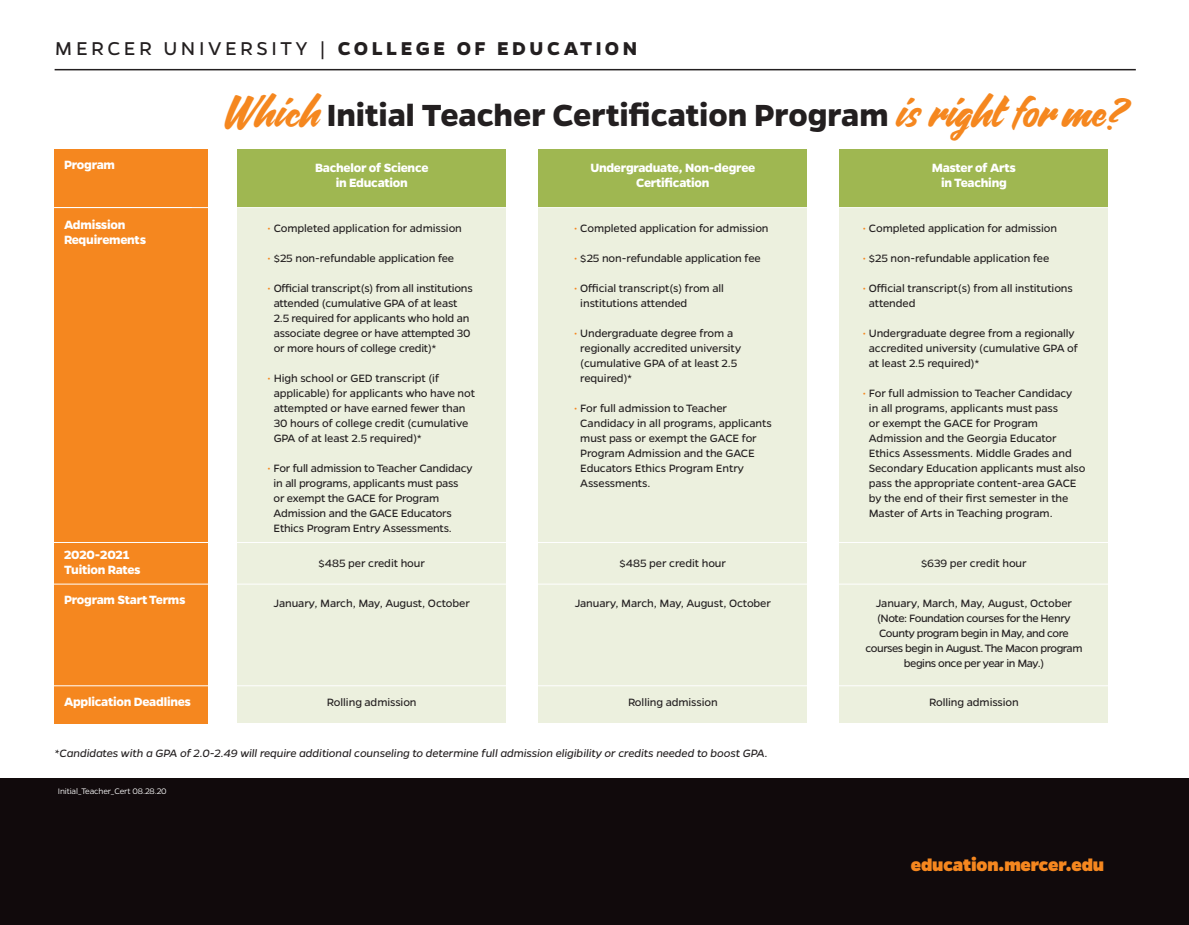
<style>
.page{position:relative;width:1189px;height:925px;background:#fff}
.page>*{position:absolute;margin:0;border:0;box-sizing:border-box;transform-origin:0 0}
.t1{font:700 34.5px "Gentona";color:#231f20}
.Sub_Subs_Tift{font:700 21px "Gentona";letter-spacing:.16em;color:#231f20}
.Text{font:800 19.5px "Gentona";letter-spacing:-.01em;color:#f5871f}
.Column_Header{font:700 13.5px/15px "Gentona";letter-spacing:-.02em;color:#fff;text-align:center}
.Column_Text{font:12px/15px "Gentona";letter-spacing:-.01em;color:#231f20}
.Column_Text-2{font:12px/15px "Gentona";letter-spacing:-.04em;color:#231f20;text-align:center}
.Column_Text-3{font:italic 12px "Gentona";letter-spacing:-.01em;color:#231f20}
.Text_Sheet{font:300 9px "Gentona";letter-spacing:-.02em;color:#fff}
.s1{font-weight:400}
.s2{font-family:"Carosello";font-weight:400;font-size:42px;color:#f5871f}
.s3{color:#f5871f}
</style>
<div class="page">
<div style="left:237px;top:159px;width:268px;height:563px;background:#ecf0de"></div>
<div style="left:237px;top:149px;width:268px;height:58px;background:#9fb751"></div>
<div style="left:839px;top:159px;width:268px;height:563px;background:#ecf0de"></div>
<div style="left:839px;top:149px;width:268px;height:58px;background:#9fb751"></div>
<div style="left:538px;top:159px;width:268px;height:563px;background:#ecf0de"></div>
<div style="left:538px;top:149px;width:268px;height:58px;background:#9fb751"></div>
<div style="left:0;top:778px;width:1188px;height:146px;background:#110a0c"></div>
<div style="left:55px;top:149px;width:153px;height:573px;background:#f5871f"></div>
<hr style="left:55px;top:69px;width:1080px;height:1px;background:#231f20">
<hr style="left:43px;top:207px;width:1092px;height:1px;background:#fff">
<hr style="left:43px;top:542px;width:1092px;height:1px;background:#fff">
<hr style="left:43px;top:685px;width:1092px;height:1px;background:#fff">
<hr style="left:43px;top:583px;width:1092px;height:1px;background:#fff">
<p class="Sub_Subs_Tift" style="left:55px;top:36px;width:584px"><span class="s1">MERCER UNIVERSITY |</span> COLLEGE OF EDUCATION</p>
<p class="Column_Header" style="left:64px;top:157px;width:53px">Program</p>
<p class="Column_Header" style="left:64px;top:217px;width:84px;text-align:left">Admission<br>Requirements</p>
<p class="Column_Header" style="left:64px;top:547px;width:78px;text-align:left">2020-2021<br>Tuition Rates</p>
<p class="Column_Header" style="left:64px;top:592px;width:123px">Program Start Terms</p>
<p class="Column_Header" style="left:64px;top:694px;width:129px">Application Deadlines</p>
<p class="t1" style="left:225px;top:95px;width:901px"><span class="s2">Which</span> Initial Teacher Certification Program <span class="s2">is right for me?</span></p>
<p class="Column_Header" style="left:315px;top:159px;width:115px">Bachelor of Science in Education</p>
<p class="Column_Text" style="left:267px;top:220px;width:196px"><span class="s3">•</span> Completed application for admission</p>
<p class="Column_Text" style="left:267px;top:250px;width:188px"><span class="s3">•</span> $25 non-refundable application fee</p>
<p class="Column_Text" style="left:274px;top:280px;width:200px;text-indent:-6px"><span class="s3">•</span> Official transcript(s) from all institutions attended (cumulative GPA of at least 2.5 required for applicants who hold an associate degree or have attempted 30 or more hours of college credit)*</p>
<p class="Column_Text" style="left:274px;top:370px;width:203px;text-indent:-6px"><span class="s3">•</span> High school or GED transcript (if applicable) for applicants who have not attempted or have earned fewer than 30 hours of college credit (cumulative GPA of at least 2.5 required)*</p>
<p class="Column_Text" style="left:273px;top:460px;width:200px;text-indent:-6px"><span class="s3">•</span> For full admission to Teacher Candidacy in all programs, applicants must pass<br>or exempt the GACE for Program Admission and the GACE Educators Ethics Program Entry Assessments.</p>
<p class="Column_Text" style="left:318px;top:555px;width:108px">$485 per credit hour</p>
<p class="Column_Text" style="left:274px;top:595px;width:198px">January, March, May, August, October</p>
<p class="Column_Text" style="left:327px;top:694px;width:91px">Rolling admission</p>
<p class="Column_Header" style="left:590px;top:159px;width:166px">Undergraduate, Non-degree<br>Certification</p>
<p class="Column_Text" style="left:574px;top:220px;width:196px"><span class="s3">•</span> Completed application for admission</p>
<p class="Column_Text" style="left:574px;top:250px;width:188px"><span class="s3">•</span> $25 non-refundable application fee</p>
<p class="Column_Text" style="left:580px;top:280px;width:145px;text-indent:-6px"><span class="s3">•</span> Official transcript(s) from all institutions attended</p>
<p class="Column_Text" style="left:580px;top:325px;width:162px;text-indent:-6px"><span class="s3">•</span> Undergraduate degree from a regionally accredited university (cumulative GPA of at least 2.5 required)*</p>
<p class="Column_Text" style="left:580px;top:400px;width:193px;text-indent:-6px"><span class="s3">•</span> For full admission to Teacher<br>Candidacy in all programs, applicants must pass or exempt the GACE for<br>Program Admission and the GACE<br>Educators Ethics Program Entry<br>Assessments.</p>
<p class="Column_Text" style="left:619px;top:555px;width:108px">$485 per credit hour</p>
<p class="Column_Text" style="left:574px;top:595px;width:198px">January, March, May, August, October</p>
<p class="Column_Text" style="left:628px;top:694px;width:91px">Rolling admission</p>
<p class="Column_Header" style="left:931px;top:159px;width:86px">Master of Arts in Teaching</p>
<p class="Column_Text" style="left:862px;top:220px;width:196px"><span class="s3">•</span> Completed application for admission</p>
<p class="Column_Text" style="left:862px;top:250px;width:188px"><span class="s3">•</span> $25 non-refundable application fee</p>
<p class="Column_Text" style="left:868px;top:280px;width:205px;text-indent:-6px"><span class="s3">•</span> Official transcript(s) from all institutions attended</p>
<p class="Column_Text" style="left:868px;top:325px;width:210px;text-indent:-6px"><span class="s3">•</span> Undergraduate degree from a regionally accredited university (cumulative GPA of at least 2.5 required)*</p>
<p class="Column_Text" style="left:868px;top:385px;width:218px;text-indent:-6px"><span class="s3">•</span> For full admission to Teacher Candidacy<br>in all programs, applicants must pass<br>or exempt the GACE for Program Admission and the Georgia Educator Ethics Assessments. Middle Grades and Secondary Education applicants must also pass the appropriate content-area GACE by the end of their first semester in the Master of Arts in Teaching program.</p>
<p class="Column_Text" style="left:921px;top:555px;width:107px">$639 per credit hour</p>
<p class="Column_Text" style="left:875px;top:595px;width:198px">January, March, May, August, October</p>
<p class="Column_Text-2" style="left:865px;top:610px;width:219px">(Note: Foundation courses for the Henry County program begin in May, and core courses begin in August. The Macon program begins once per year in May.)</p>
<p class="Column_Text" style="left:929px;top:694px;width:91px">Rolling admission</p>
<p class="Column_Text-3" style="left:55px;top:745px;width:714px">*Candidates with a GPA of 2.0-2.49 will require additional counseling to determine full admission eligibility or credits needed to boost GPA.</p>
<p class="Text_Sheet" style="left:58px;top:785px;width:110px">Initial_Teacher_Cert 08.28.20</p>
<p class="Text" style="left:910px;top:853px;width:195px">education.mercer.edu</p>
</div>
